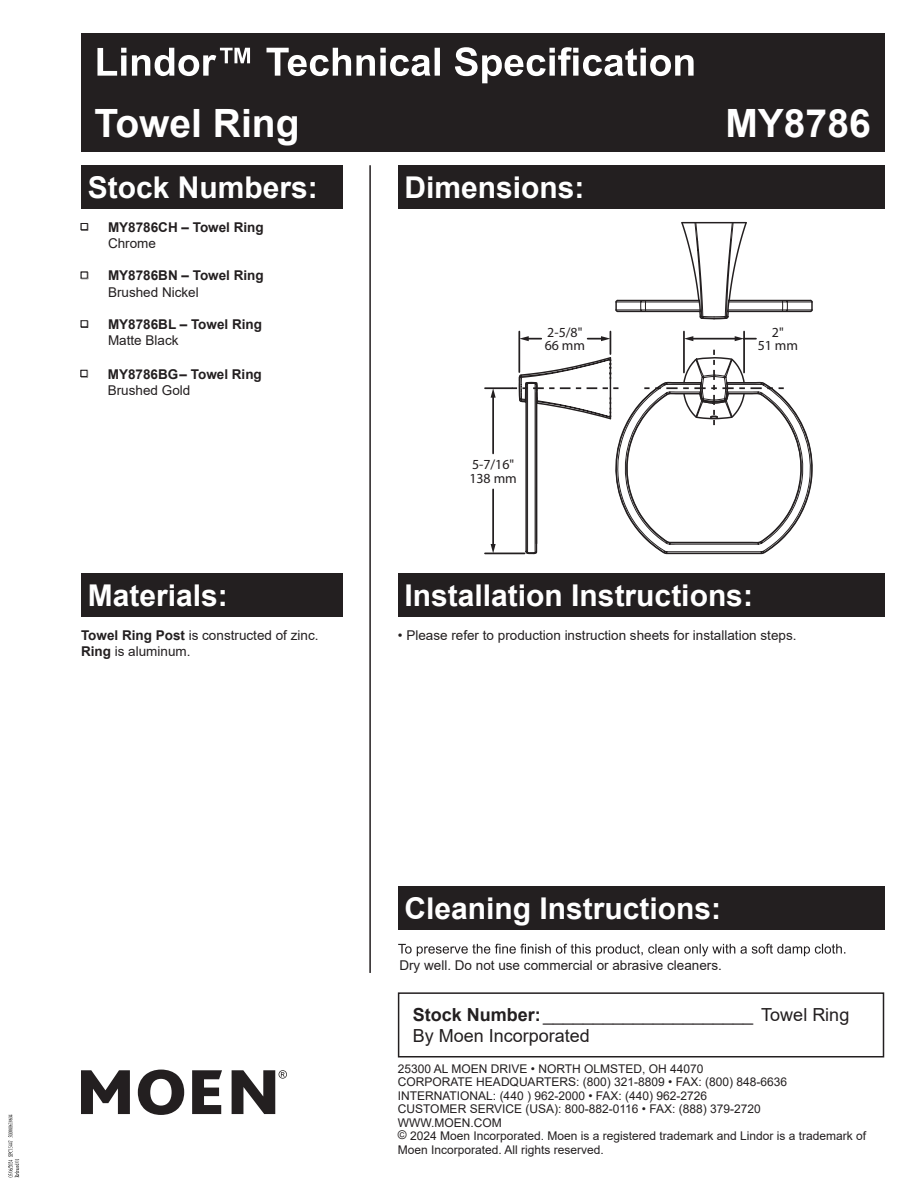
<style>
.page{position:relative;width:918px;height:1188px;background:#fff}
.page>*{position:absolute;margin:0;border:0;box-sizing:border-box;transform-origin:0 0}
.t1{font:700 39px "Arial";color:#fff}
.t2{font:700 30px "Arial";color:#fff}
.t3{font:18px/21.6px "Arial";color:#231f20}
.t4{font:13.95px/14px "Myriad Pro";color:#231f20}
.t5{font:13.5px/16.2px "Arial";color:#231f20}
.t6{font:700 13.5px "Arial";color:#231f20}
.t7{font:12px/13.5px "Arial";color:#231f20}
.s1{font-weight:700}
</style>
<div class="page">
<div style="left:81px;top:34px;width:803px;height:118px;background:#231f20"></div>
<svg style="left:97px;top:47px;width:597px;height:36px"></svg>
<div style="left:81px;top:165px;width:261px;height:43px;background:#231f20"></div>
<div style="left:398px;top:165px;width:486px;height:43px;background:#231f20"></div>
<div style="left:398px;top:573px;width:486px;height:44px;background:#231f20"></div>
<div style="left:398px;top:887px;width:486px;height:43px;background:#231f20"></div>
<div style="left:81px;top:223px;width:6px;height:7px;border:1px solid #231f20"></div>
<svg style="left:81px;top:272px;width:7px;height:7px"></svg>
<svg style="left:81px;top:320px;width:7px;height:8px"></svg>
<svg style="left:398px;top:944px;width:447px;height:12px"></svg>
<div style="left:81px;top:573px;width:261px;height:44px;background:#231f20"></div>
<div style="left:398px;top:992px;width:486px;height:66px;border:2px solid #231f20"></div>
<hr style="left:369px;top:165px;width:2px;height:808px;background:#231f20">
<svg style="left:81px;top:1070px;width:49px;height:44px"></svg>
<svg style="left:138px;top:1070px;width:46px;height:45px"></svg>
<svg style="left:192px;top:1070px;width:30px;height:44px"></svg>
<svg style="left:232px;top:1070px;width:55px;height:44px"></svg>
<hr style="left:485px;top:387px;width:27px;height:2px;background:#231f20">
<hr style="left:485px;top:553px;width:40px;height:1px;background:#231f20">
<hr style="left:492px;top:489px;width:2px;height:57px;background:#231f20">
<svg style="left:491px;top:544px;width:5px;height:9px"></svg>
<hr style="left:492px;top:396px;width:2px;height:57px;background:#231f20">
<svg style="left:491px;top:389px;width:5px;height:9px"></svg>
<svg style="left:512px;top:222px;width:301px;height:332px"></svg>
<div style="left:81px;top:370px;width:6px;height:7px;border:1px solid #231f20"></div>
<svg style="left:8px;top:1115px;width:11px;height:62px"></svg>
<h1 class="t1" style="left:94px;top:96px;width:207px">Towel Ring</h1>
<h1 class="t1" style="left:725px;top:96px;width:147px">MY8786</h1>
<h2 class="t2" style="left:88px;top:166px;width:232px">Stock Numbers:</h2>
<h2 class="t2" style="left:405px;top:166px;width:182px">Dimensions:</h2>
<p class="t6" style="left:108px;top:218px;width:157px">MY8786CH – Towel Ring</p>
<p class="t5" style="left:108px;top:235px;width:50px">Chrome</p>
<p class="t6" style="left:108px;top:266px;width:157px">MY8786BN – Towel Ring</p>
<p class="t5" style="left:108px;top:284px;width:92px">Brushed Nickel</p>
<p class="t6" style="left:108px;top:315px;width:156px">MY8786BL – Towel Ring</p>
<p class="t5" style="left:108px;top:332px;width:72px">Matte Black</p>
<p class="t6" style="left:108px;top:364px;width:156px">MY8786BG – Towel Ring</p>
<p class="t5" style="left:108px;top:382px;width:84px">Brushed Gold</p>
<h2 class="t2" style="left:88px;top:574px;width:142px">Materials:</h2>
<p class="t5" style="left:81px;top:627px;width:239px"><span class="s1">Towel Ring Post</span> is constructed of zinc.<br><span class="s1">Ring</span> is aluminum.</p>
<p class="t4" style="left:545px;top:325px;width:42px">2-5/8"<br>66 mm</p>
<p class="t4" style="left:758px;top:325px;width:42px;text-align:center">2"<br>51 mm</p>
<p class="t4" style="left:469px;top:457px;width:49px">5-7/16"<br>138 mm</p>
<h2 class="t2" style="left:405px;top:574px;width:350px">Installation Instructions:</h2>
<p class="t5" style="left:398px;top:627px;width:400px">• Please refer to production instruction sheets for installation steps.</p>
<h2 class="t2" style="left:405px;top:887px;width:318px">Cleaning Instructions:</h2>
<p class="t5" style="left:399px;top:957px;width:324px">Dry well. Do not use commercial or abrasive cleaners.</p>
<h3 class="t3" style="left:413px;top:1003px;width:438px"><span class="s1">Stock Number:</span> _____________________ Towel Ring<br>By Moen Incorporated</h3>
<p class="t7" style="left:398px;top:1062px;width:470px">25300 AL MOEN DRIVE • NORTH OLMSTED, OH 44070<br>CORPORATE HEADQUARTERS: (800) 321-8809 • FAX: (800) 848-6636<br>INTERNATIONAL: (440 ) 962-2000 • FAX: (440) 962-2726<br>CUSTOMER SERVICE (USA): 800-882-0116 • FAX: (888) 379-2720<br>WWW.MOEN.COM<br>© 2024 Moen Incorporated. Moen is a registered trademark and Lindor is a trademark of Moen Incorporated. All rights reserved.</p>
</div>
